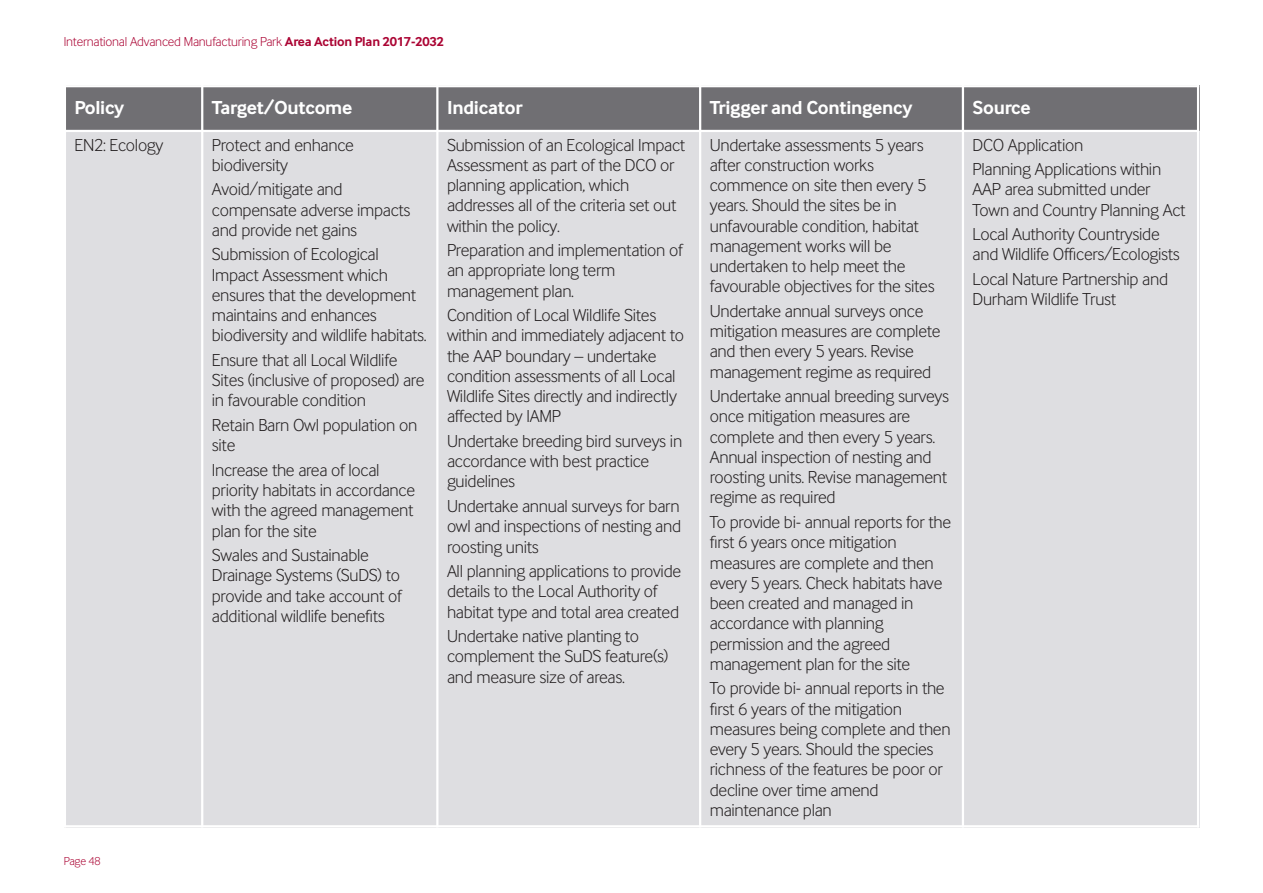
<style>
.page{position:relative;width:1263px;height:893px;background:#fff}
.page>*{position:absolute;margin:0;border:0;box-sizing:border-box;transform-origin:0 0}
.t1{font:700 19.5px "Inter Face Da Ma";letter-spacing:-.015em;color:#fff}
.t2{font:18px/20.2px "Inter Face Da Ma Lt";letter-spacing:-.015em;color:#231f20}
.t3{font:13.5px "Inter Face Da Ma Lt";letter-spacing:-.015em;color:#ab0534}
.t4{font:12px "Inter Face Da Ma Lt";letter-spacing:-.015em;color:#ab0534}
.s1{font-family:"Inter Face Da Ma";font-weight:700}
</style>
<div class="page">
<div style="left:64px;top:85px;width:138px;height:46px;background:#706f73"></div>
<div style="left:202px;top:85px;width:235px;height:46px;background:#706f73"></div>
<div style="left:437px;top:85px;width:263px;height:46px;background:#706f73"></div>
<div style="left:700px;top:85px;width:263px;height:46px;background:#706f73"></div>
<div style="left:963px;top:85px;width:236px;height:46px;background:#706f73"></div>
<div style="left:64px;top:131px;width:138px;height:696px;background:#dedee1"></div>
<div style="left:202px;top:131px;width:235px;height:696px;background:#dedee1"></div>
<div style="left:437px;top:131px;width:263px;height:696px;background:#dedee1"></div>
<div style="left:700px;top:131px;width:263px;height:696px;background:#dedee1"></div>
<div style="left:963px;top:131px;width:236px;height:696px;background:#dedee1"></div>
<hr style="left:64px;top:85px;width:2px;height:742px;background:#fff">
<hr style="left:201px;top:85px;width:2px;height:742px;background:#fff">
<hr style="left:436px;top:85px;width:2px;height:742px;background:#fff">
<hr style="left:699px;top:85px;width:2px;height:742px;background:#fff">
<hr style="left:962px;top:85px;width:2px;height:742px;background:#fff">
<hr style="left:1197px;top:85px;width:2px;height:742px;background:#fff">
<hr style="left:64px;top:85px;width:1135px;height:2px;background:#fff">
<hr style="left:64px;top:130px;width:1135px;height:2px;background:#fff">
<hr style="left:64px;top:825px;width:1135px;height:2px;background:#fff">
<p class="t3" style="left:64px;top:37px;width:381px">International Advanced Manufacturing Park <span class="s1">Area Action Plan 2017-2032</span></p>
<p class="t1" style="left:75px;top:101px;width:51px">Policy</p>
<p class="t1" style="left:212px;top:101px;width:142px">Target/Outcome</p>
<p class="t1" style="left:447px;top:101px;width:77px">Indicator</p>
<p class="t1" style="left:710px;top:101px;width:204px">Trigger and Contingency</p>
<p class="t1" style="left:972px;top:101px;width:60px">Source</p>
<p class="t2" style="left:75px;top:136px;width:90px">EN2: Ecology</p>
<p class="t2" style="left:212px;top:136px;width:144px">Protect and enhance biodiversity</p>
<p class="t2" style="left:212px;top:181px;width:200px">Avoid/mitigate and compensate adverse impacts and provide net gains</p>
<p class="t2" style="left:212px;top:246px;width:216px">Submission of Ecological<br>Impact Assessment which ensures that the development maintains and enhances biodiversity and wildlife habitats.</p>
<p class="t2" style="left:212px;top:352px;width:214px">Ensure that all Local Wildlife<br>Sites (inclusive of proposed) are in favourable condition</p>
<p class="t2" style="left:212px;top:417px;width:207px">Retain Barn Owl population on site</p>
<p class="t2" style="left:212px;top:461px;width:205px">Increase the area of local priority habitats in accordance with the agreed management plan for the site</p>
<p class="t2" style="left:212px;top:547px;width:191px">Swales and Sustainable<br>Drainage Systems (SuDS) to provide and take account of additional wildlife benefits</p>
<p class="t2" style="left:447px;top:136px;width:240px">Submission of an Ecological Impact<br>Assessment as part of the DCO or planning application, which addresses all of the criteria set out within the policy.</p>
<p class="t2" style="left:447px;top:242px;width:237px">Preparation and implementation of an appropriate long term management plan.</p>
<p class="t2" style="left:447px;top:307px;width:239px">Condition of Local Wildlife Sites within and immediately adjacent to the AAP boundary – undertake condition assessments of all Local<br>Wildlife Sites directly and indirectly affected by IAMP</p>
<p class="t2" style="left:447px;top:433px;width:237px">Undertake breeding bird surveys in accordance with best practice guidelines</p>
<p class="t2" style="left:447px;top:498px;width:236px;text-align:justify">Undertake annual surveys for barn owl and inspections of nesting and roosting units</p>
<p class="t2" style="left:447px;top:563px;width:236px">All planning applications to provide details to the Local Authority of habitat type and total area created</p>
<p class="t2" style="left:447px;top:628px;width:223px">Undertake native planting to complement the SuDS feature(s) and measure size of areas.</p>
<p class="t2" style="left:972px;top:134px;width:190px;line-height:24.5px">DCO Application<br>Planning Applications within</p>
<p class="t2" style="left:972px;top:181px;width:214px">AAP area submitted under<br>Town and Country Planning Act</p>
<p class="t2" style="left:972px;top:226px;width:209px">Local Authority Countryside and Wildlife Officers/Ecologists</p>
<p class="t2" style="left:972px;top:271px;width:197px">Local Nature Partnership and<br>Durham Wildlife Trust</p>
<p class="t2" style="left:710px;top:136px;width:226px">Undertake assessments 5 years after construction works commence on site then every 5 years. Should the sites be in unfavourable condition, habitat management works will be undertaken to help meet the favourable objectives for the sites</p>
<p class="t2" style="left:710px;top:303px;width:232px">Undertake annual surveys once mitigation measures are complete and then every 5 years. Revise management regime as required</p>
<p class="t2" style="left:710px;top:388px;width:241px">Undertake annual breeding surveys once mitigation measures are complete and then every 5 years.<br>Annual inspection of nesting and roosting units. Revise management regime as required</p>
<p class="t2" style="left:710px;top:514px;width:243px">To provide bi- annual reports for the first 6 years once mitigation measures are complete and then every 5 years. Check habitats have been created and managed in accordance with planning permission and the agreed management plan for the site</p>
<p class="t2" style="left:710px;top:680px;width:242px">To provide bi- annual reports in the first 6 years of the mitigation measures being complete and then every 5 years. Should the species richness of the features be poor or decline over time amend maintenance plan</p>
<p class="t4" style="left:64px;top:857px;width:39px">Page 48</p>
</div>
